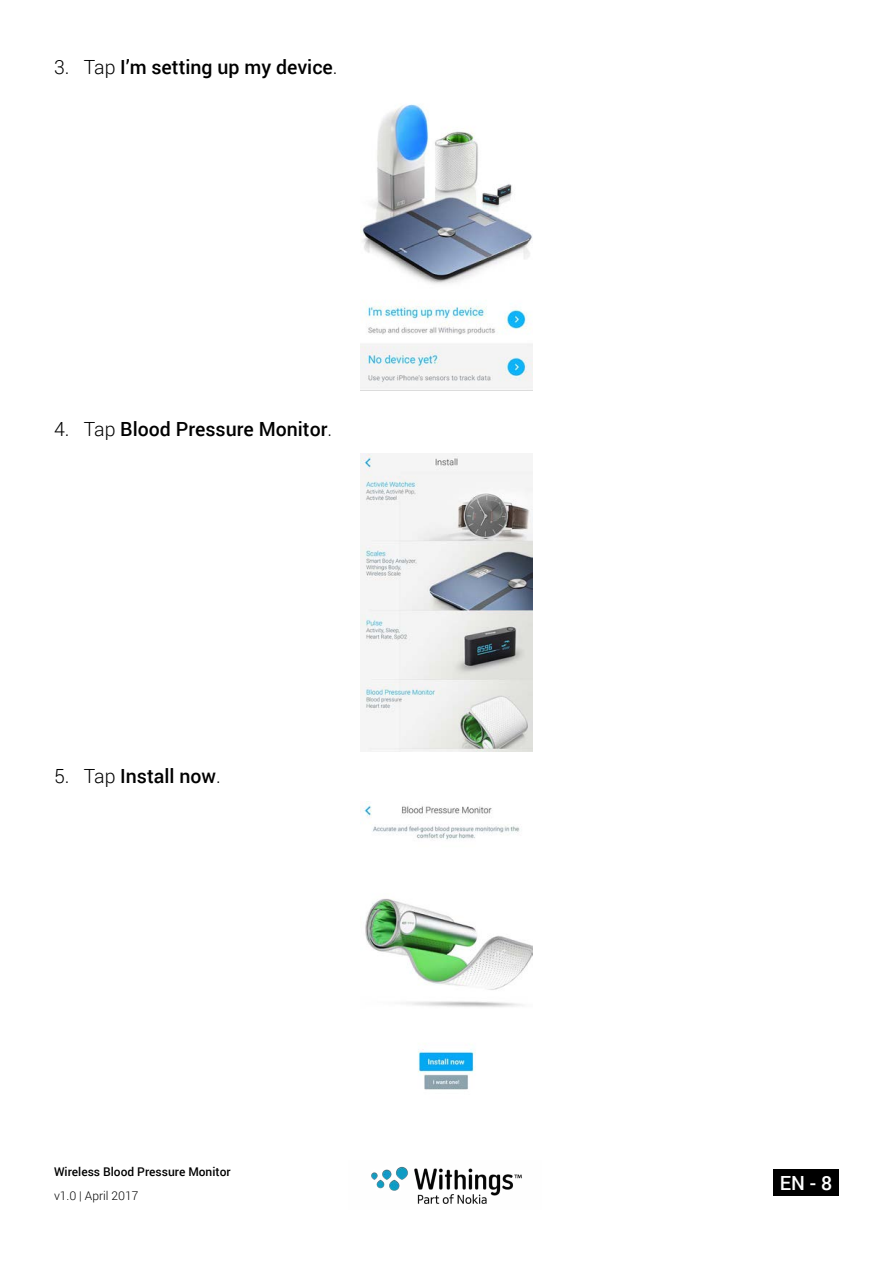
<style>
.page{position:relative;width:893px;height:1263px;background:#fff}
.page>*{position:absolute;margin:0;border:0;box-sizing:border-box;transform-origin:0 0}
.t1{font:500 19.5px "Roboto";color:#000}
.t2{font:500 19.5px "Roboto";color:#fff}
.t3{font:500 12px "Roboto";color:#000}
.t4{font:300 12px "Roboto";color:#000}
.s1{font-weight:300}
</style>
<div class="page">
<div style="left:773px;top:1169px;width:66px;height:27px;background:#000"></div>
<img style="left:371px;top:1166px;width:151px;height:38px">
<img style="left:360px;top:104px;width:173px;height:285px">
<img style="left:360px;top:454px;width:172px;height:297px">
<img style="left:360px;top:801px;width:172px;height:289px">
<p class="t1" style="left:54px;top:54px;width:285px"><span class="s1">3. Tap</span> I’m setting up my device<span class="s1">.</span></p>
<p class="t1" style="left:54px;top:415px;width:280px"><span class="s1">4. Tap</span> Blood Pressure Monitor<span class="s1">.</span></p>
<p class="t1" style="left:54px;top:763px;width:168px"><span class="s1">5. Tap</span> Install now<span class="s1">.</span></p>
<p class="t3" style="left:54px;top:1163px;width:178px">Wireless Blood Pressure Monitor</p>
<p class="t4" style="left:54px;top:1187px;width:86px">v1.0 | April 2017</p>
<p class="t2" style="left:780px;top:1169px;width:54px">EN-8</p>
</div>
